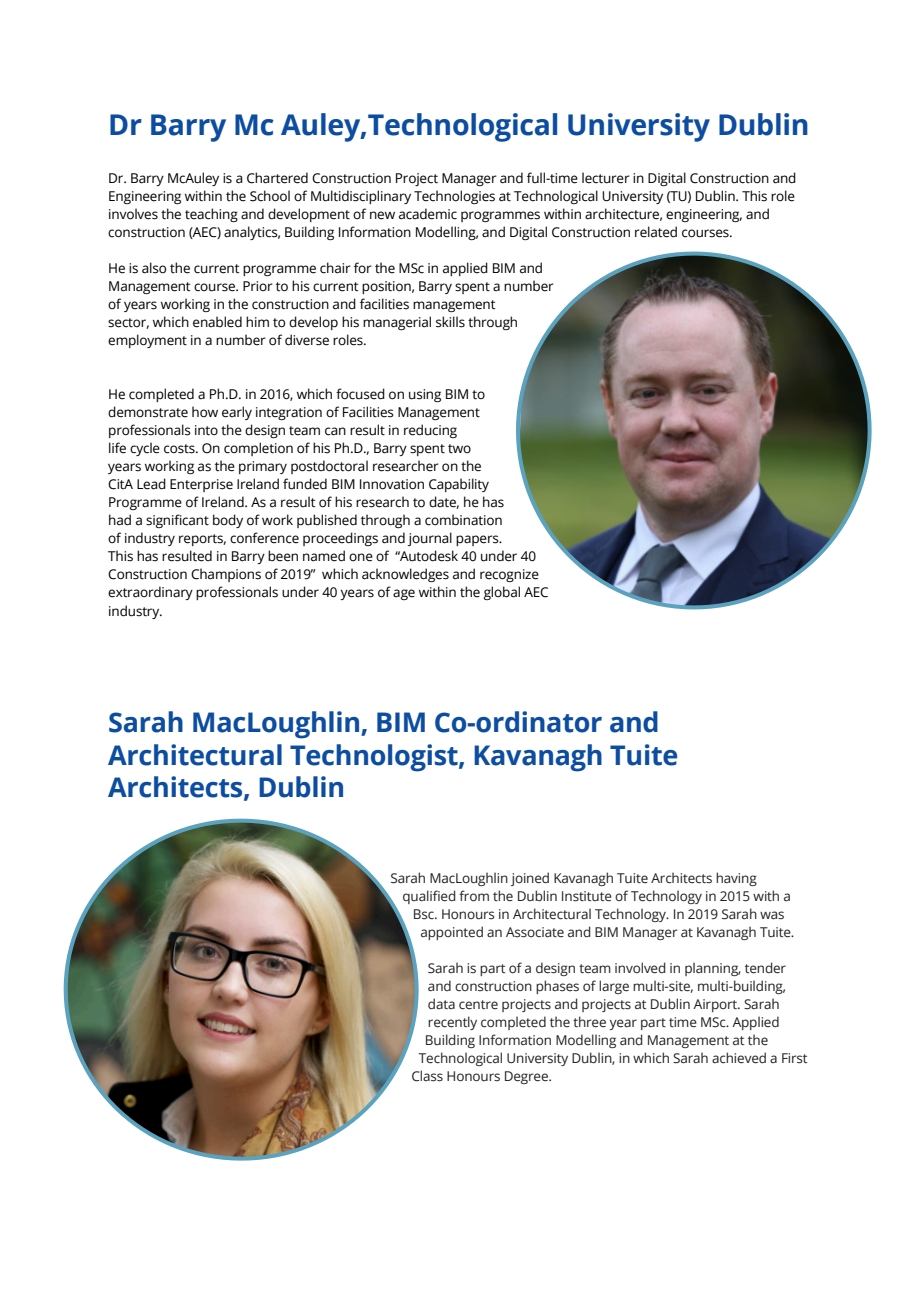
<style>
.page{position:relative;width:919px;height:1289px;background:#fff}
.page>*{position:absolute;margin:0;border:0;box-sizing:border-box;transform-origin:0 0}
.t1{font:700 28.5px "Open Sans";letter-spacing:-.01em;color:#0d4da1}
.t2{font:700 27px/32.4px "Open Sans";letter-spacing:-.01em;color:#0d4da1}
.t3{font:13.5px/18px "Open Sans";letter-spacing:-.01em;color:#000}
.t4{font:13.5px "Open Sans";letter-spacing:-.01em;color:#231f20}
</style>
<div class="page">
<img style="left:516px;top:251px;width:356px;height:359px">
<img style="left:63px;top:818px;width:356px;height:343px">
<p class="t1" style="left:108px;top:105px;width:702px">Dr Barry Mc Auley,Technological University Dublin</p>
<p class="t3" style="left:108px;top:169px;width:689px">Dr. Barry McAuley is a Chartered Construction Project Manager and full-time lecturer in Digital Construction and Engineering within the School of Multidisciplinary Technologies at Technological University (TU) Dublin. This role involves the teaching and development of new academic programmes within architecture, engineering, and construction (AEC) analytics, Building Information Modelling, and Digital Construction related courses.</p>
<p class="t3" style="left:108px;top:259px;width:447px">He is also the current programme chair for the MSc in applied BIM and Management course. Prior to his current position, Barry spent a number of years working in the construction and facilities management<br>sector, which enabled him to develop his managerial skills through employment in a number of diverse roles.</p>
<p class="t3" style="left:108px;top:385px;width:442px">He completed a Ph.D. in 2016, which focused on using BIM to demonstrate how early integration of Facilities Management professionals into the design team can result in reducing<br>life cycle costs. On completion of his Ph.D., Barry spent two<br>years working as the primary postdoctoral researcher on the<br>CitA Lead Enterprise Ireland funded BIM Innovation Capability Programme of Ireland. As a result of his research to date, he has<br>had a significant body of work published through a combination<br>of industry reports, conference proceedings and journal papers.<br>This has resulted in Barry been named one of “Autodesk 40 under 40<br>Construction Champions of 2019” which acknowledges and recognize extraordinary professionals under 40 years of age within the global AEC industry.</p>
<p class="t2" style="left:108px;top:705px;width:571px">Sarah MacLoughlin, BIM Co-ordinator and<br>Architectural Technologist, Kavanagh Tuite<br>Architects, Dublin</p>
<p class="t4" style="left:390px;top:869px;width:368px">Sarah MacLoughlin joined Kavanagh Tuite Architects having</p>
<p class="t4" style="left:402px;top:887px;width:390px">qualified from the Dublin Institute of Technology in 2015 with a</p>
<p class="t4" style="left:413px;top:905px;width:373px">Bsc. Honours in Architectural Technology. In 2019 Sarah was</p>
<p class="t4" style="left:420px;top:923px;width:375px">appointed an Associate and BIM Manager at Kavanagh Tuite.</p>
<p class="t4" style="left:428px;top:959px;width:359px">Sarah is part of a design team involved in planning, tender</p>
<p class="t4" style="left:428px;top:977px;width:359px">and construction phases of large multi-site, multi-building,</p>
<p class="t4" style="left:428px;top:995px;width:353px">data centre projects and projects at Dublin Airport. Sarah</p>
<p class="t4" style="left:428px;top:1013px;width:353px">recently completed the three year part time MSc. Applied</p>
<p class="t4" style="left:425px;top:1031px;width:345px">Building Information Modelling and Management at the</p>
<p class="t4" style="left:419px;top:1049px;width:390px">Technological University Dublin, in which Sarah achieved a First</p>
<p class="t4" style="left:411px;top:1067px;width:142px">Class Honours Degree.</p>
</div>
